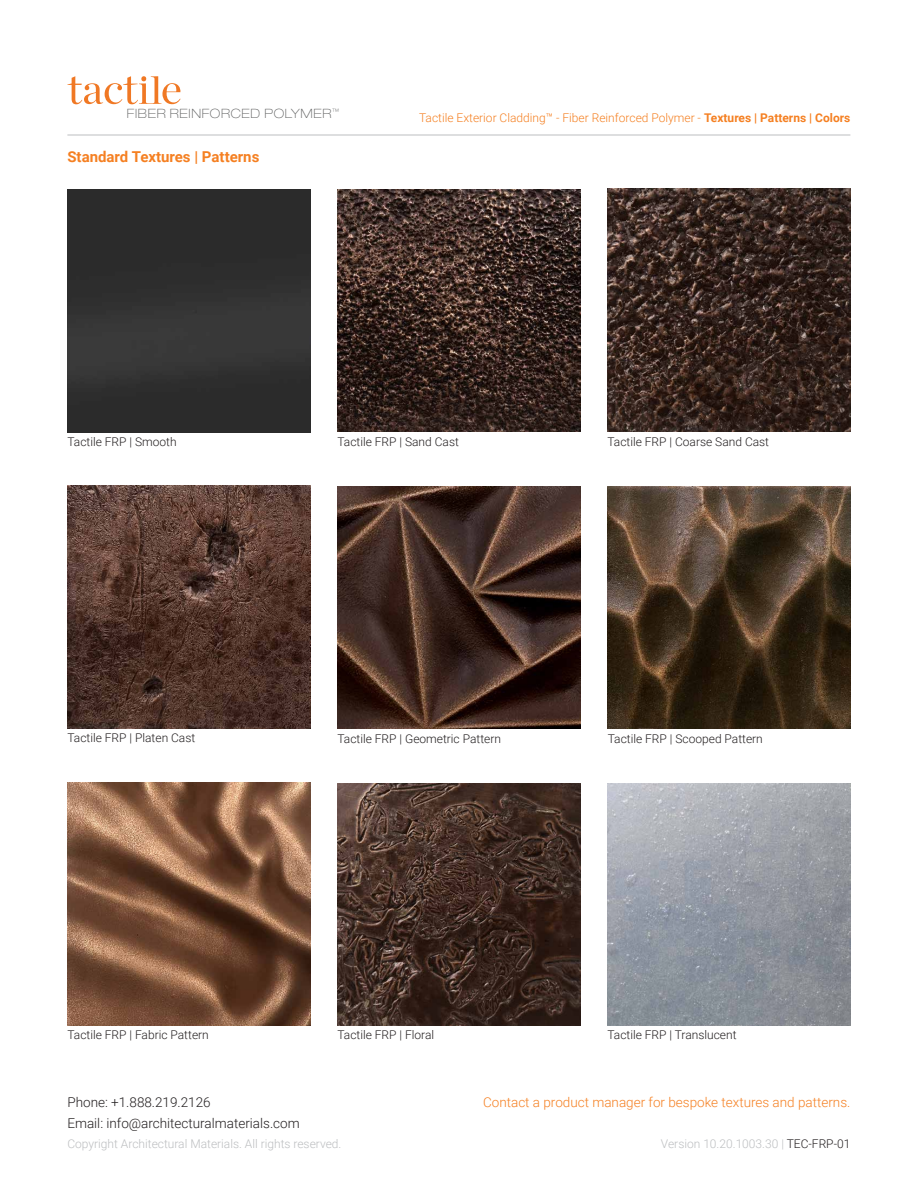
<style>
.page{position:relative;width:918px;height:1188px;background:#fff}
.page>*{position:absolute;margin:0;border:0;box-sizing:border-box;transform-origin:0 0}
.t1{font:700 15px "Roboto";color:#f58022}
.t2{font:300 13.5px/21px "Roboto";color:#231f20}
.t3{font:300 13.5px "Roboto";color:#f58022}
.t4{font:100 expanded 12.9px "Helvetica Neue";letter-spacing:.05em;color:#606161}
.t5{font:300 12px "Roboto";color:#231f20}
.t6{font:300 12px "Roboto";color:#bcbec0}
.t7{font:300 12px "Roboto";color:#f58022}
.s1{font-weight:700}
.s2{color:#231f20}
</style>
<div class="page">
<img style="left:67px;top:486px;width:243px;height:243px">
<img style="left:607px;top:783px;width:243px;height:243px">
<img style="left:337px;top:189px;width:243px;height:243px">
<img style="left:607px;top:486px;width:243px;height:243px">
<img style="left:337px;top:486px;width:243px;height:243px">
<img style="left:67px;top:783px;width:243px;height:243px">
<img style="left:67px;top:189px;width:243px;height:243px">
<svg style="left:67px;top:76px;width:114px;height:28px"></svg>
<hr style="left:67px;top:135px;width:783px;height:1px;background:#bcbec0">
<img style="left:607px;top:189px;width:243px;height:243px">
<img style="left:337px;top:783px;width:243px;height:243px">
<p class="t4" style="left:127px;top:106px;width:214px">FIBER REINFORCED POLYMER<sup>™</sup></p>
<p class="t1" style="left:67px;top:146px;width:194px">Standard Textures | Patterns</p>
<p class="t7" style="left:419px;top:109px;width:433px">Tactile Exterior Cladding™ - Fiber Reinforced Polymer - <span class="s1">Textures | Patterns | Colors</span></p>
<p class="t5" style="left:67px;top:433px;width:111px">Tactile FRP | Smooth</p>
<p class="t5" style="left:337px;top:433px;width:123px">Tactile FRP | Sand Cast</p>
<p class="t5" style="left:607px;top:433px;width:163px">Tactile FRP | Coarse Sand Cast</p>
<p class="t5" style="left:67px;top:730px;width:129px">Tactile FRP | Platen Cast</p>
<p class="t5" style="left:337px;top:730px;width:165px">Tactile FRP | Geometric Pattern</p>
<p class="t5" style="left:608px;top:730px;width:157px">Tactile FRP | Scooped Pattern</p>
<p class="t5" style="left:67px;top:1027px;width:143px">Tactile FRP | Fabric Pattern</p>
<p class="t5" style="left:337px;top:1027px;width:98px">Tactile FRP | Floral</p>
<p class="t5" style="left:607px;top:1027px;width:131px">Tactile FRP | Translucent</p>
<p class="t3" style="left:483px;top:1093px;width:369px">Contact a product manager for bespoke textures and patterns.</p>
<p class="t2" style="left:67px;top:1091px;width:234px">Phone: +1.888.219.2126<br>Email: info@architecturalmaterials.com</p>
<p class="t6" style="left:67px;top:1135px;width:276px">Copyright Architectural Materials. All rights reserved.</p>
<p class="t6" style="left:661px;top:1135px;width:191px">Version 10.20.1003.30 | <span class="s2">TEC-FRP-01</span></p>
</div>
